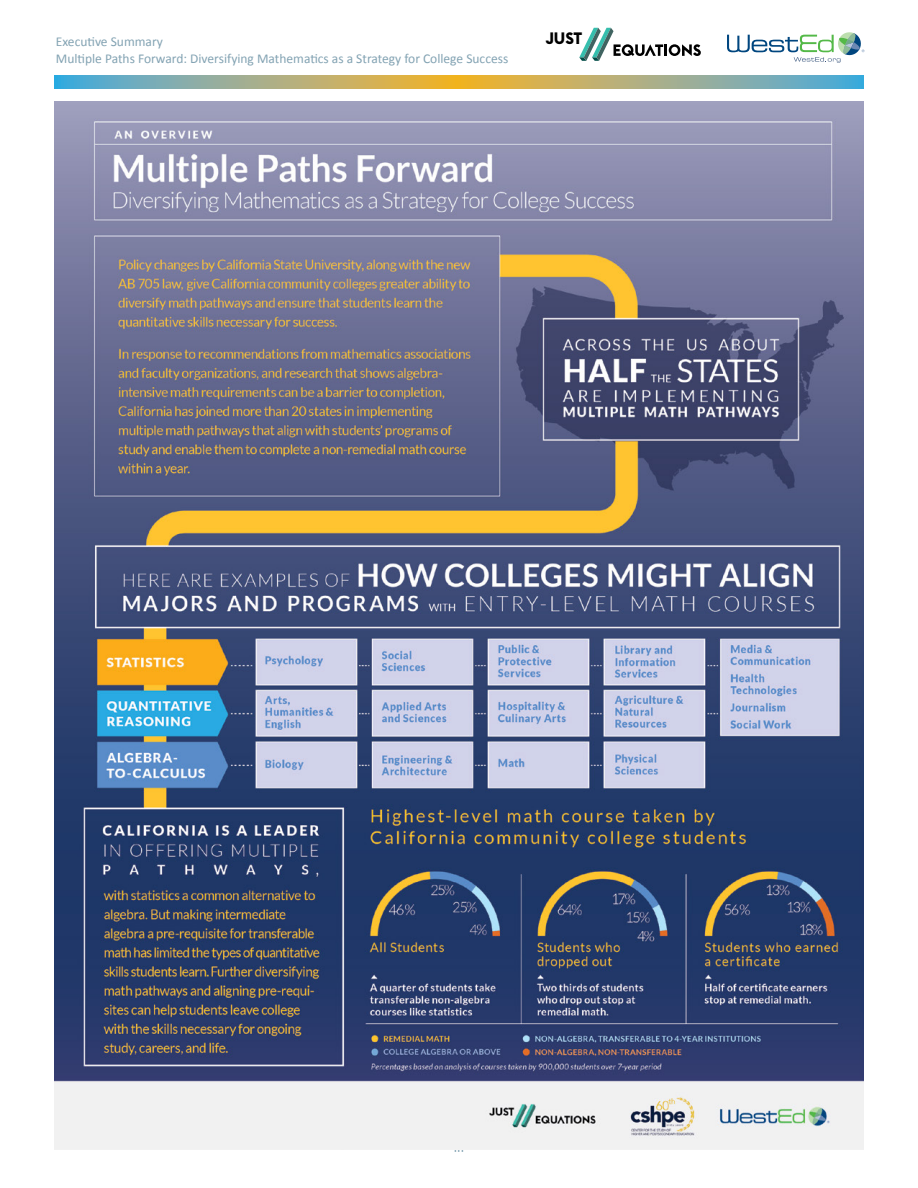
<style>
.page{position:relative;width:918px;height:1188px;background:#fff}
.page>*{position:absolute;margin:0;border:0;box-sizing:border-box;transform-origin:0 0}
.t1{font:700 16.35px "Euclid Flex Trial";color:#000}
.t2{font:15px "Calibri";color:#83a3b3}
.t3{font:13.5px/16.2px "Calibri";color:#83a3b3}
</style>
<div class="page">
<svg style="left:54px;top:75px;width:810px;height:13px;background:#a2ae88"></svg>
<svg style="left:727px;top:32px;width:137px;height:31px"></svg>
<svg style="left:579px;top:28px;width:122px;height:33px"></svg>
<img style="left:54px;top:102px;width:810px;height:1048px">
<p class="t3" style="left:56px;top:34px;width:454px">Executive Summary<br>Multiple Paths Forward: Diversifying Mathematics as a Strategy for College Success</p>
<p class="t1" style="left:546px;top:33px;width:38px">JUST</p>
<p class="t2" style="left:443px;top:1137px;width:34px">– iii –</p>
</div>
